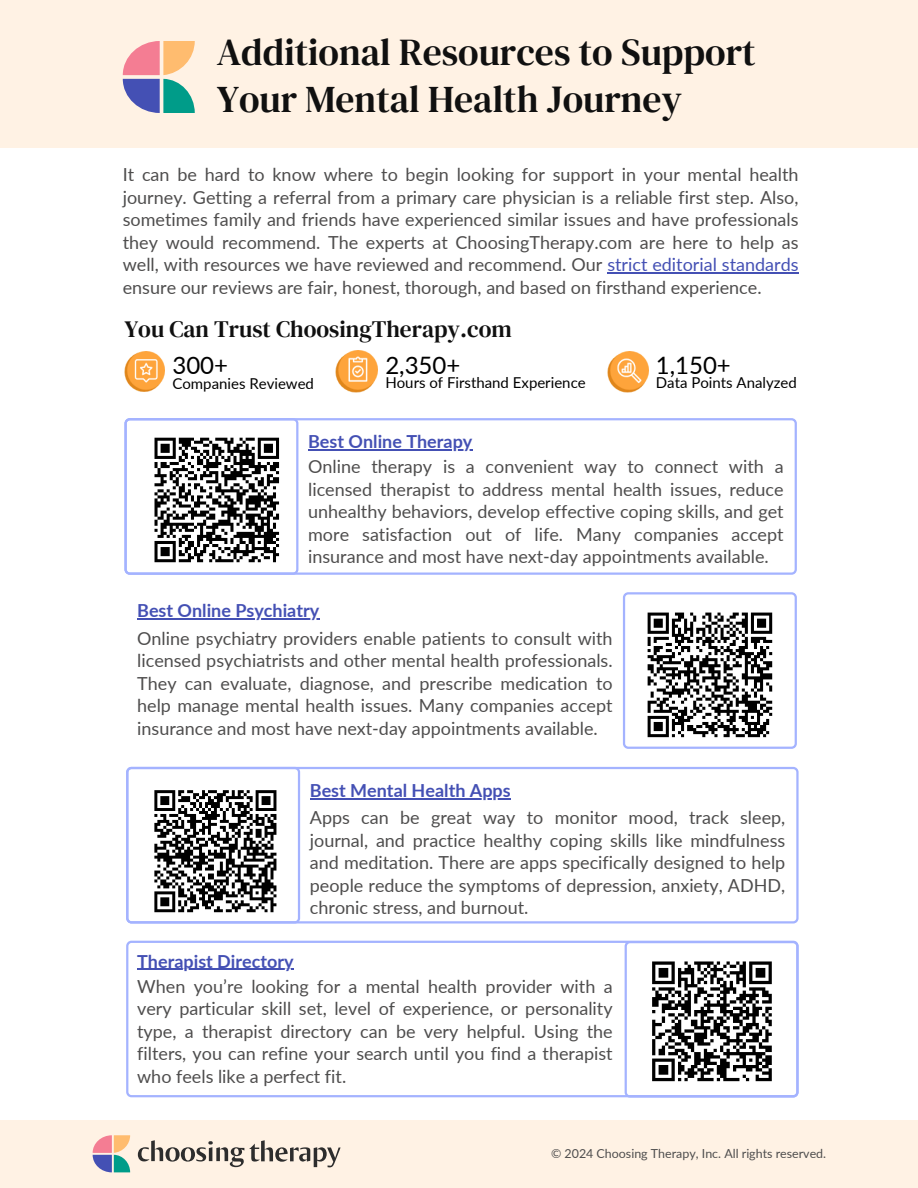
<style>
.page{position:relative;width:918px;height:1188px;background:#fff}
.page>*{position:absolute;margin:0;border:0;box-sizing:border-box;transform-origin:0 0}
.t1{font:37.8px/47.2px "DM Serif Text";color:#101010}
.t2{font:24px "Lato";color:#000}
.t3{font:23.55px "DM Serif Text";color:#101010}
.t4{font:18px/22.5px "Lato";color:#4e4d4d;text-align:justify}
.t5{font:700 18px "Lato";color:#4450b4}
.t6{font:15px "Lato";color:#000}
.t7{font:12.45px "Lato";color:#4e4d4d}
.s1{color:#4450b4}
</style>
<div class="page">
<div style="left:0;top:0;width:918px;height:148px;background:#fff2e4"></div>
<div style="left:0;top:1120px;width:918px;height:68px;background:#fff2e4"></div>
<img style="left:124px;top:352px;width:41px;height:40px">
<img style="left:336px;top:351px;width:41px;height:41px">
<img style="left:608px;top:352px;width:40px;height:40px">
<svg style="left:298px;top:418px;width:499px;height:156px"></svg>
<svg style="left:124px;top:418px;width:174px;height:156px"></svg>
<svg style="left:300px;top:767px;width:499px;height:156px"></svg>
<svg style="left:126px;top:941px;width:499px;height:156px"></svg>
<svg style="left:623px;top:592px;width:174px;height:157px"></svg>
<svg style="left:126px;top:767px;width:174px;height:156px"></svg>
<svg style="left:625px;top:941px;width:174px;height:156px"></svg>
<svg style="left:123px;top:41px;width:72px;height:72px"></svg>
<svg style="left:93px;top:1135px;width:37px;height:37px"></svg>
<svg style="left:138px;top:1140px;width:203px;height:27px"></svg>
<hr style="left:607px;top:272px;width:192px;height:1px;background:#4450b4">
<hr style="left:308px;top:450px;width:164px;height:1px;background:#4450b4">
<hr style="left:310px;top:798px;width:201px;height:1px;background:#4450b4">
<hr style="left:137px;top:619px;width:182px;height:1px;background:#4450b4">
<hr style="left:137px;top:969px;width:157px;height:1px;background:#4450b4">
<p class="t1" style="left:217px;top:28px;width:540px">Additional Resources to Support<br>Your Mental Health Journey</p>
<h5 class="t4" style="left:123px;top:163px;width:677px">It can be hard to know where to begin looking for support in your mental health journey. Getting a referral from a primary care physician is a reliable first step. Also, sometimes family and friends have experienced similar issues and have professionals they would recommend. The experts at ChoosingTherapy.com are here to help as well, with resources we have reviewed and recommend. Our <span class="s1">strict editorial standards </span>ensure our reviews are fair, honest, thorough, and based on firsthand experience.</h5>
<h5 class="t3" style="left:124px;top:313px;width:389px">You Can Trust ChoosingTherapy.com</h5>
<h2 class="t2" style="left:172px;top:350px;width:57px">300+</h2>
<h2 class="t6" style="left:172px;top:374px;width:143px">Companies Reviewed</h2>
<p class="t2" style="left:385px;top:350px;width:77px">2,350+</p>
<p class="t6" style="left:385px;top:373px;width:202px">Hours of Firsthand Experience</p>
<h3 class="t5" style="left:308px;top:431px;width:166px">Best Online Therapy</h3>
<h5 class="t2" style="left:656px;top:350px;width:77px">1,150+</h5>
<h5 class="t6" style="left:656px;top:373px;width:143px">Data Points Analyzed</h5>
<p class="t4" style="left:308px;top:455px;width:477px">Online therapy is a convenient way to connect with a licensed therapist to address mental health issues, reduce unhealthy behaviors, develop effective coping skills, and get more satisfaction out of life. Many companies accept insurance and most have next-day appointments available.</p>
<h4 class="t5" style="left:137px;top:600px;width:184px">Best Online Psychiatry</h4>
<p class="t4" style="left:137px;top:627px;width:477px">Online psychiatry providers enable patients to consult with licensed psychiatrists and other mental health professionals.<br>They can evaluate, diagnose, and prescribe medication to help manage mental health issues. Many companies accept insurance and most have next-day appointments available.</p>
<h3 class="t5" style="left:310px;top:779px;width:202px">Best Mental Health Apps</h3>
<h3 class="t5" style="left:137px;top:950px;width:158px">Therapist Directory</h3>
<h4 class="t4" style="left:310px;top:806px;width:477px">Apps can be great way to monitor mood, track sleep, journal, and practice healthy coping skills like mindfulness and meditation. There are apps specifically designed to help people reduce the symptoms of depression, anxiety, ADHD, chronic stress, and burnout.</h4>
<p class="t4" style="left:137px;top:975px;width:477px">When you’re looking for a mental health provider with a very particular skill set, level of experience, or personality type, a therapist directory can be very helpful. Using the filters, you can refine your search until you find a therapist who feels like a perfect fit.</p>
<p class="t7" style="left:551px;top:1146px;width:277px">© 2024 Choosing Therapy, Inc. All rights reserved.</p>
</div>
